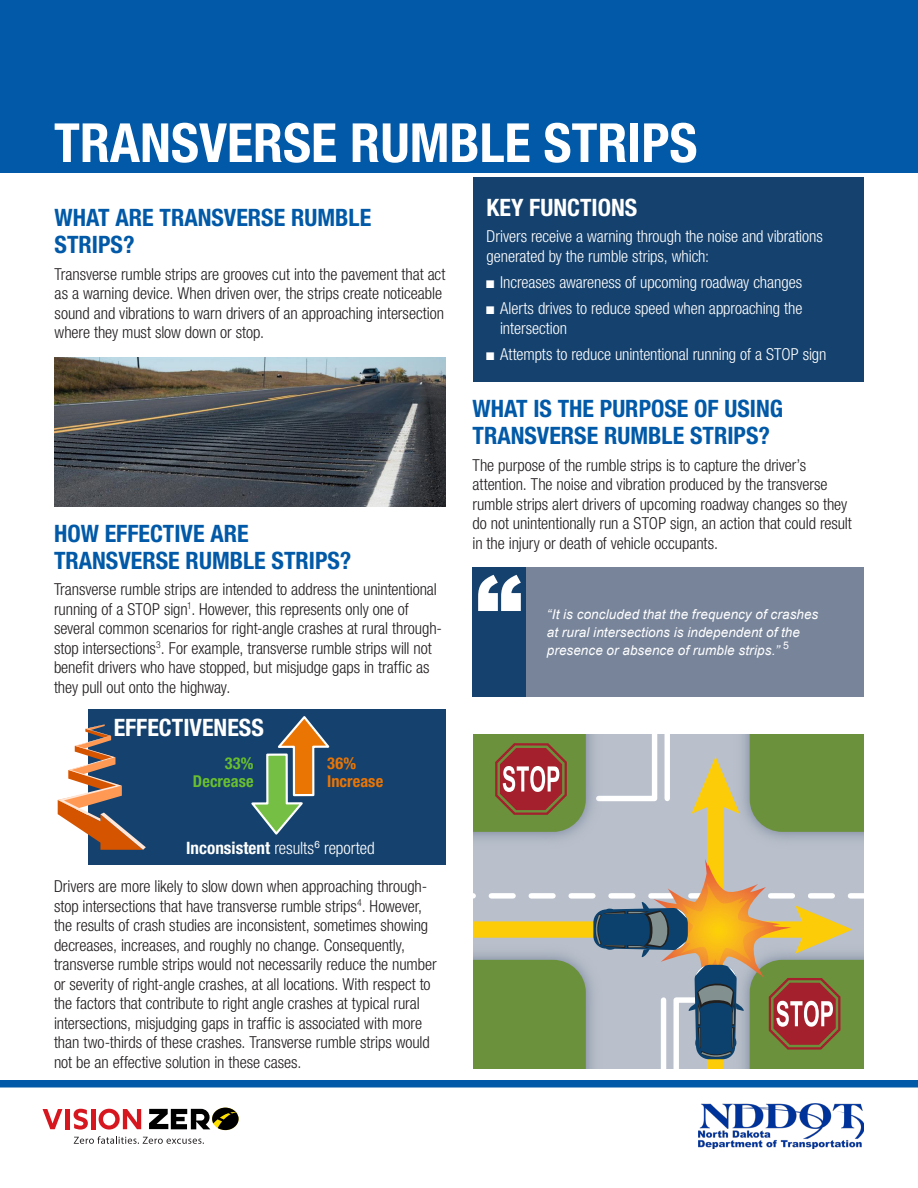
<style>
.page{position:relative;width:918px;height:1188px;background:#fff}
.page>*{position:absolute;margin:0;border:0;box-sizing:border-box;transform-origin:0 0}
.t1{font:700 condensed 54px "Helvetica Neue LT Std";color:#fff}
.Heading_3{font:700 condensed 24px/27px "Helvetica Neue LT Std";color:#0159a7}
.Heading_3-2{font:700 condensed 24px "Helvetica Neue LT Std";color:#fff}
.Heading_4{font:700 condensed 24px "Helvetica Neue LT Std";color:#fff}
.Body_Txt2{font:300 condensed 17.1px "Helvetica Neue LT Std";letter-spacing:-.005em;color:#fff}
.Body_Txt2-2{font:300 condensed 16.5px/19.5px "Helvetica Neue LT Std";letter-spacing:-.005em;color:#231f20}
.Body_Txt2-3{font:300 condensed 16.5px/19.5px "Helvetica Neue LT Std";letter-spacing:-.005em;color:#fff}
.Body_Txt2-4{font:700 condensed 16.35px "Helvetica Neue LT Std";letter-spacing:.005em;color:#69bf2e}
.Body_Txt2-5{font:700 condensed 16.35px "Helvetica Neue LT Std";letter-spacing:.005em;color:#eb7503}
.pullquote{font:italic 13.5px/18px "Arial";letter-spacing:.005em;color:#fff}
.s1{font-weight:700}
.s2{font-family:"Arial Narrow";font-weight:400;font-stretch:normal}
</style>
<div class="page">
<div style="left:0;top:0;width:918px;height:172px;background:#0159a7"></div>
<img style="left:698px;top:1104px;width:166px;height:45px">
<div style="left:88px;top:709px;width:358px;height:156px;background:#14416d"></div>
<div style="left:473px;top:177px;width:391px;height:204px;background:#14416d"></div>
<img style="left:54px;top:358px;width:392px;height:149px">
<div style="left:473px;top:734px;width:391px;height:125px;background:#b9c0cb"></div>
<div style="left:665px;top:734px;width:5px;height:65px;background:#fff"></div>
<svg style="left:606px;top:734px;width:54px;height:70px;background:#c4cad3"></svg>
<img style="left:473px;top:734px;width:133px;height:118px">
<img style="left:730px;top:734px;width:134px;height:118px">
<div style="left:750px;top:734px;width:114px;height:98px;background:#6c913d"></div>
<div style="left:707px;top:795px;width:17px;height:273px;background:#fdcc09"></div>
<svg style="left:691px;top:757px;width:49px;height:57px;background:#d7c572"></svg>
<svg style="left:473px;top:734px;width:113px;height:98px;background:#857746"></svg>
<svg style="left:473px;top:859px;width:391px;height:209px;background:#9fa284"></svg>
<div style="left:472px;top:567px;width:392px;height:130px;background:#77849a"></div>
<svg style="left:251px;top:716px;width:79px;height:119px"></svg>
<div style="left:472px;top:567px;width:54px;height:130px;background:#14416d"></div>
<svg style="left:58px;top:724px;width:88px;height:126px"></svg>
<svg style="left:43px;top:1109px;width:19px;height:20px"></svg>
<div style="left:65px;top:1109px;width:5px;height:20px;background:#d7171f"></div>
<svg style="left:74px;top:1109px;width:14px;height:21px"></svg>
<div style="left:91px;top:1109px;width:5px;height:20px;background:#d7171f"></div>
<svg style="left:99px;top:1109px;width:42px;height:21px"></svg>
<svg style="left:149px;top:1108px;width:90px;height:22px"></svg>
<svg style="left:74px;top:1136px;width:130px;height:8px"></svg>
<div style="left:0;top:1080px;width:918px;height:8px;background:#0159a7"></div>
<svg style="left:478px;top:575px;width:43px;height:36px"></svg>
<h1 class="t1" style="left:54px;top:110px;width:645px">TRANSVERSE RUMBLE STRIPS</h1>
<p class="Heading_3" style="left:55px;top:204px;width:318px">WHAT ARE TRANSVERSE RUMBLE<br>STRIPS?</p>
<p class="Body_Txt2-2" style="left:55px;top:264px;width:392px">Transverse rumble strips are grooves cut into the pavement that act as a warning device. When driven over, the strips create noticeable sound and vibrations to warn drivers of an approaching intersection where they must slow down or stop.</p>
<p class="Heading_3" style="left:54px;top:520px;width:299px">HOW EFFECTIVE ARE<br>TRANSVERSE RUMBLE STRIPS?</p>
<p class="Body_Txt2-2" style="left:54px;top:580px;width:390px">Transverse rumble strips are intended to address the unintentional running of a STOP sign<sup>1</sup>. However, this represents only one of several common scenarios for right-angle crashes at rural through&shy;stop intersections<sup>3</sup>. For example, transverse rumble strips will not benefit drivers who have stopped, but misjudge gaps in traffic as they pull out onto the highway.</p>
<p class="Heading_3-2" style="left:114px;top:713px;width:152px">EFFECTIVENESS</p>
<p class="Body_Txt2-4" style="left:225px;top:753px;width:30px">33%</p>
<p class="Body_Txt2-4" style="left:193px;top:772px;width:62px">Decrease</p>
<p class="Body_Txt2-5" style="left:327px;top:753px;width:30px">36%</p>
<p class="Body_Txt2-5" style="left:327px;top:772px;width:58px">Increase</p>
<p class="Body_Txt2" style="left:186px;top:838px;width:190px"><span class="s1">Inconsistent</span> results<sup>6</sup> reported</p>
<p class="Body_Txt2-2" style="left:54px;top:877px;width:384px">Drivers are more likely to slow down when approaching through&shy;stop intersections that have transverse rumble strips<sup>4</sup>. However, the results of crash studies are inconsistent, sometimes showing decreases, increases, and roughly no change. Consequently, transverse rumble strips would not necessarily reduce the number or severity of right-angle crashes, at all locations. With respect to the factors that contribute to right angle crashes at typical rural intersections, misjudging gaps in traffic is associated with more than two-thirds of these crashes. Transverse rumble strips would not be an effective solution in these cases.</p>
<p class="Heading_4" style="left:487px;top:193px;width:152px">KEY FUNCTIONS</p>
<p class="Body_Txt2-3" style="left:487px;top:226px;width:338px">Drivers receive a warning through the noise and vibrations generated by the rumble strips, which:</p>
<p class="Body_Txt2-3" style="left:487px;top:272px;width:317px"><span class="s2">■</span> Increases awareness of upcoming roadway changes</p>
<p class="Body_Txt2-3" style="left:500px;top:298px;width:304px;text-indent:-14px"><span class="s2">■</span> Alerts drives to reduce speed when approaching the intersection</p>
<p class="Body_Txt2-3" style="left:487px;top:344px;width:341px"><span class="s2">■</span> Attempts to reduce unintentional running of a STOP sign</p>
<p class="Heading_3" style="left:472px;top:395px;width:312px">WHAT IS THE PURPOSE OF USING<br>TRANSVERSE RUMBLE STRIPS?</p>
<p class="Body_Txt2-2" style="left:472px;top:455px;width:381px">The purpose of the rumble strips is to capture the driver’s attention. The noise and vibration produced by the transverse rumble strips alert drivers of upcoming roadway changes so they do not unintentionally run a STOP sign, an action that could result in the injury or death of vehicle occupants.</p>
<p class="pullquote" style="left:547px;top:605px;width:273px">“It is concluded that the frequency of crashes at rural intersections is independent of the presence or absence of rumble strips.” <sup>5</sup></p>
</div>
